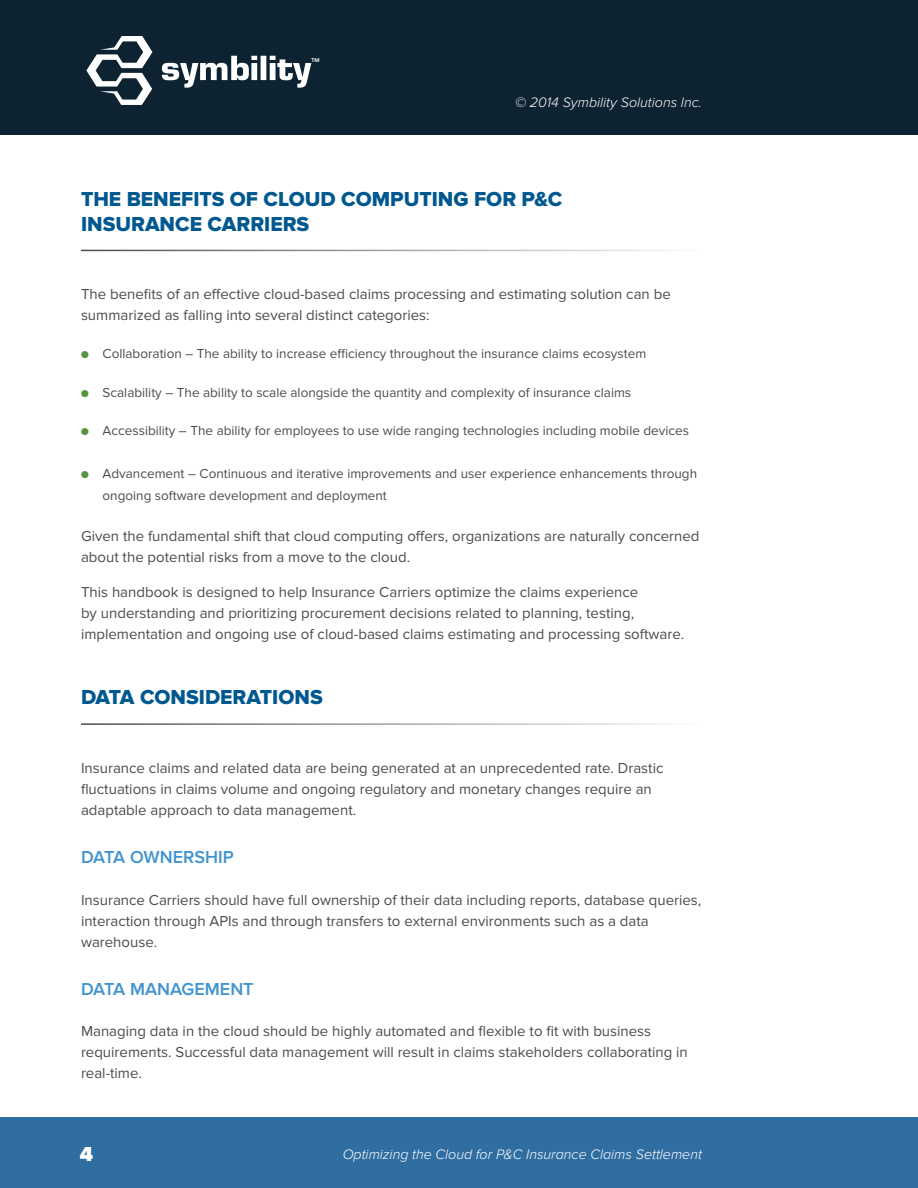
<style>
.page{position:relative;width:918px;height:1188px;background:#fff}
.page>*{position:absolute;margin:0;border:0;box-sizing:border-box;transform-origin:0 0}
.t1{font:21px/25.2px "Proxima Nova Extrabld";color:#005890}
.t2{font:900 21px "Proxima Nova";color:#fff}
.t3{font:600 18px "Proxima Nova";color:#4194d0}
.t4{font:15px/21px "Proxima Nova";color:#4b4c4d}
.t5{font:italic 300 14.25px "Proxima Nova";color:#fff}
.t6{font:13.5px/22.5px "Proxima Nova";color:#4b4c4d}
.t7{font:700 5.7px "Eurostile";color:#fff}
.s1{font-size:12px;color:#579341}
</style>
<div class="page">
<div style="left:0;top:0;width:918px;height:135px;background:#0e2331"></div>
<div style="left:0;top:1118px;width:918px;height:70px;background:#306ea2"></div>
<svg style="left:86px;top:36px;width:66px;height:69px"></svg>
<svg style="left:162px;top:56px;width:149px;height:32px"></svg>
<p class="t7" style="left:312px;top:57px;width:10px">TM</p>
<p class="t5" style="left:515px;top:94px;width:188px">© 2014 Symbility Solutions Inc.</p>
<h1 class="t1" style="left:81px;top:187px;width:483px">THE BENEFITS OF CLOUD COMPUTING FOR P&amp;C<br>INSURANCE CARRIERS</h1>
<p class="t4" style="left:81px;top:284px;width:591px">The benefits of an effective cloud-based claims processing and estimating solution can be summarized as falling into several distinct categories:</p>
<p class="t6" style="left:81px;top:343px;width:567px"><span class="s1">●</span> Collaboration – The ability to increase efficiency throughout the insurance claims ecosystem</p>
<p class="t6" style="left:81px;top:381px;width:552px"><span class="s1">●</span> Scalability – The ability to scale alongside the quantity and complexity of insurance claims</p>
<p class="t6" style="left:81px;top:419px;width:610px"><span class="s1">●</span> Accessibility – The ability for employees to use wide ranging technologies including mobile devices</p>
<p class="t6" style="left:103px;top:462px;width:596px;text-indent:-22px"><span class="s1">●</span> Advancement – Continuous and iterative improvements and user experience enhancements through ongoing software development and deployment</p>
<p class="t4" style="left:81px;top:526px;width:620px">Given the fundamental shift that cloud computing offers, organizations are naturally concerned about the potential risks from a move to the cloud.</p>
<p class="t4" style="left:81px;top:582px;width:605px">This handbook is designed to help Insurance Carriers optimize the claims experience<br>by understanding and prioritizing procurement decisions related to planning, testing, implementation and ongoing use of cloud-based claims estimating and processing software.</p>
<h1 class="t1" style="left:81px;top:685px;width:243px">DATA CONSIDERATIONS</h1>
<p class="t4" style="left:81px;top:757px;width:584px">Insurance claims and related data are being generated at an unprecedented rate. Drastic fluctuations in claims volume and ongoing regulatory and monetary changes require an adaptable approach to data management.</p>
<p class="t3" style="left:81px;top:847px;width:154px">DATA OWNERSHIP</p>
<p class="t4" style="left:81px;top:889px;width:622px">Insurance Carriers should have full ownership of their data including reports, database queries, interaction through APIs and through transfers to external environments such as a data warehouse.</p>
<p class="t3" style="left:81px;top:979px;width:174px">DATA MANAGEMENT</p>
<p class="t4" style="left:81px;top:1021px;width:608px">Managing data in the cloud should be highly automated and flexible to fit with business requirements. Successful data management will result in claims stakeholders collaborating in real-time.</p>
<h1 class="t2" style="left:80px;top:1142px;width:15px">4</h1>
<p class="t5" style="left:343px;top:1146px;width:361px">Optimizing the Cloud for P&amp;C Insurance Claims Settlement</p>
</div>
